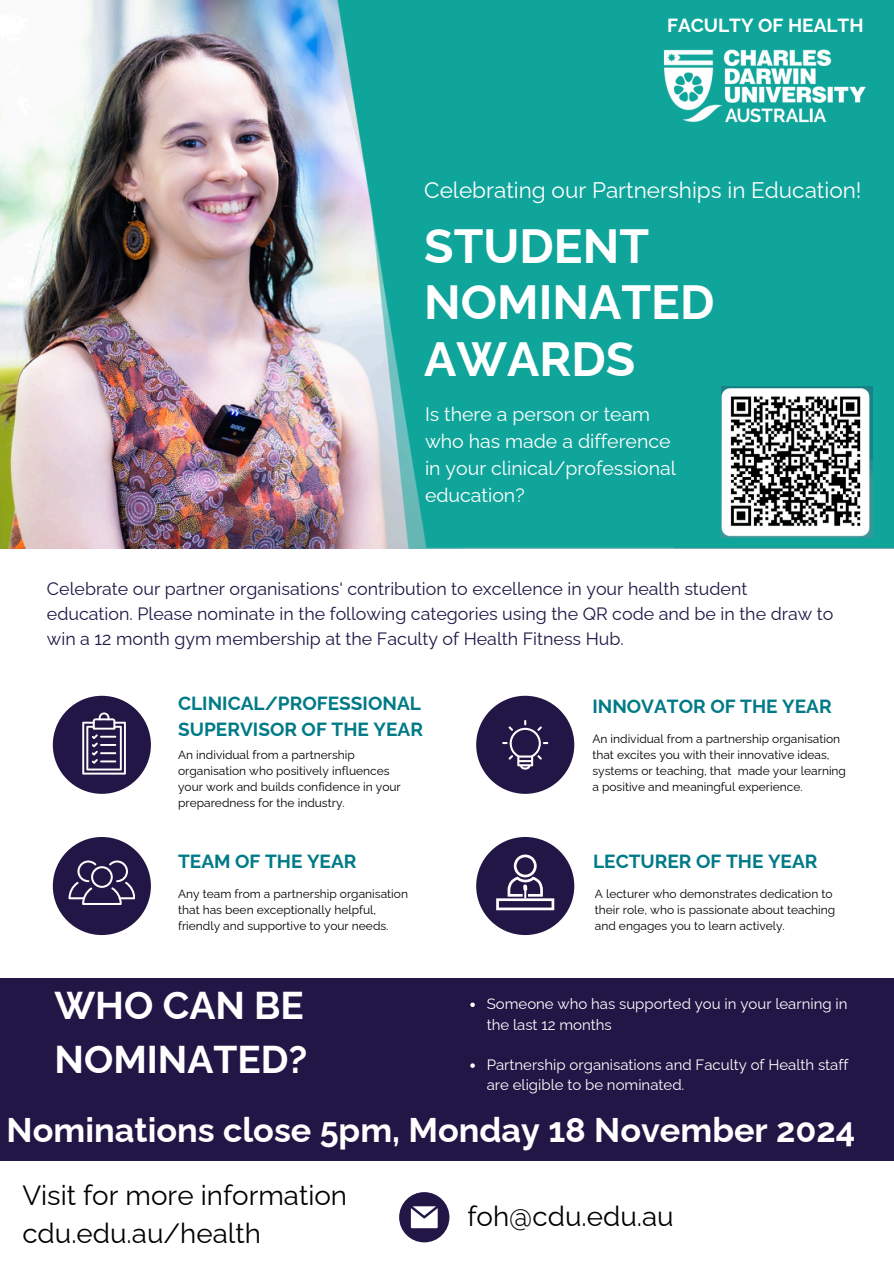
<style>
.page{position:relative;width:894px;height:1264px;background:#fff}
.page>*{position:absolute;margin:0;border:0;box-sizing:border-box;transform-origin:0 0}
.t1{font:700 48px "Raleway";color:#fff}
.t2{font:700 38.7px/54px "Raleway";color:#fff}
.t3{font:700 34.2px "Raleway";color:#fff}
.t4{font:27.75px/38.2px "Raleway";color:#000}
.t5{font:22.5px "Raleway";color:#fff}
.t6{font:19.5px "Raleway";color:#fff}
.t7{font:700 19.05px/25.8px "Raleway";color:#007a87}
.t8{font:700 19.05px "Raleway";color:#fff}
.t9{font:17.85px/24.8px "Raleway";color:#211645}
.t10{font:15px/20.2px "Raleway";color:#fff}
.t11{font:12px/16px "Raleway";color:#000}
</style>
<div class="page">
<svg style="left:399px;top:1192px;width:50px;height:50px"></svg>
<div style="left:0;top:977px;width:893px;height:183px;background:#211645"></div>
<div style="left:476px;top:837px;width:98px;height:98px;background:#211645;border-radius:50%"></div>
<svg style="left:496px;top:854px;width:58px;height:56px"></svg>
<div style="left:476px;top:695px;width:98px;height:98px;background:#211645;border-radius:50%"></div>
<svg style="left:502px;top:720px;width:46px;height:49px"></svg>
<div style="left:53px;top:837px;width:98px;height:98px;background:#211645;border-radius:50%"></div>
<svg style="left:68px;top:860px;width:67px;height:45px"></svg>
<div style="left:53px;top:695px;width:98px;height:98px;background:#211645;border-radius:50%"></div>
<svg style="left:82px;top:712px;width:44px;height:62px"></svg>
<img style="left:0;top:0;width:313px;height:548px">
<img style="left:313px;top:0;width:580px;height:549px">
<img style="left:645px;top:12px;width:240px;height:154px">
<img style="left:721px;top:387px;width:150px;height:150px">
<svg style="left:470px;top:1002px;width:4px;height:5px"></svg>
<svg style="left:470px;top:1063px;width:4px;height:4px"></svg>
<h2 class="t8" style="left:667px;top:14px;width:198px">FACULTY OF HEALTH</h2>
<p class="t5" style="left:424px;top:176px;width:438px">Celebrating our Partnerships in Education!</p>
<p class="t1" style="left:424px;top:217px;width:226px">STUDENT</p>
<p class="t1" style="left:424px;top:274px;width:291px">NOMINATED</p>
<p class="t1" style="left:424px;top:331px;width:212px">AWARDS</p>
<h6 class="t6" style="left:425px;top:403px;width:227px">Is there a person or team</h6>
<p class="t6" style="left:425px;top:430px;width:247px">who has made a difference</p>
<p class="t6" style="left:425px;top:457px;width:252px">in your clinical/professional</p>
<h6 class="t6" style="left:425px;top:484px;width:101px">education?</h6>
<h5 class="t9" style="left:47px;top:576px;width:787px">Celebrate our partner organisations' contribution to excellence in your health student education. Please nominate in the following categories using the QR code and be in the draw to win a 12 month gym membership at the Faculty of Health Fitness Hub.</h5>
<p class="t7" style="left:178px;top:690px;width:246px">CLINICAL/PROFESSIONAL<br>SUPERVISOR OF THE YEAR</p>
<p class="t11" style="left:178px;top:746px;width:224px">An individual from a partnership organisation who positively influences your work and builds confidence in your preparedness for the industry.</p>
<p class="t7" style="left:178px;top:848px;width:180px">TEAM OF THE YEAR</p>
<p class="t11" style="left:178px;top:886px;width:231px">Any team from a partnership organisation that has been exceptionally helpful, friendly and supportive to your needs.</p>
<h6 class="t7" style="left:592px;top:693px;width:241px">INNOVATOR OF THE YEAR</h6>
<h1 class="t11" style="left:592px;top:730px;width:255px">An individual from a partnership organisation that excites you with their innovative ideas, systems or teaching, that made your learning a positive and meaningful experience.</h1>
<h1 class="t7" style="left:593px;top:848px;width:226px">LECTURER OF THE YEAR</h1>
<h1 class="t11" style="left:594px;top:886px;width:242px">A lecturer who demonstrates dedication to their role, who is passionate about teaching and engages you to learn actively.</h1>
<p class="t2" style="left:54px;top:978px;width:254px">WHO CAN BE<br>NOMINATED?</p>
<h6 class="t10" style="left:486px;top:993px;width:362px">Someone who has supported you in your learning in the last 12 months</h6>
<p class="t10" style="left:486px;top:1054px;width:363px">Partnership organisations and Faculty of Health staff are eligible to be nominated.</p>
<p class="t3" style="left:7px;top:1109px;width:850px">Nominations close 5pm, Monday 18 November 2024</p>
<h6 class="t4" style="left:22px;top:1175px;width:326px">Visit for more information cdu.edu.au/health</h6>
<p class="t4" style="left:467px;top:1197px;width:208px">foh@cdu.edu.au</p>
</div>
